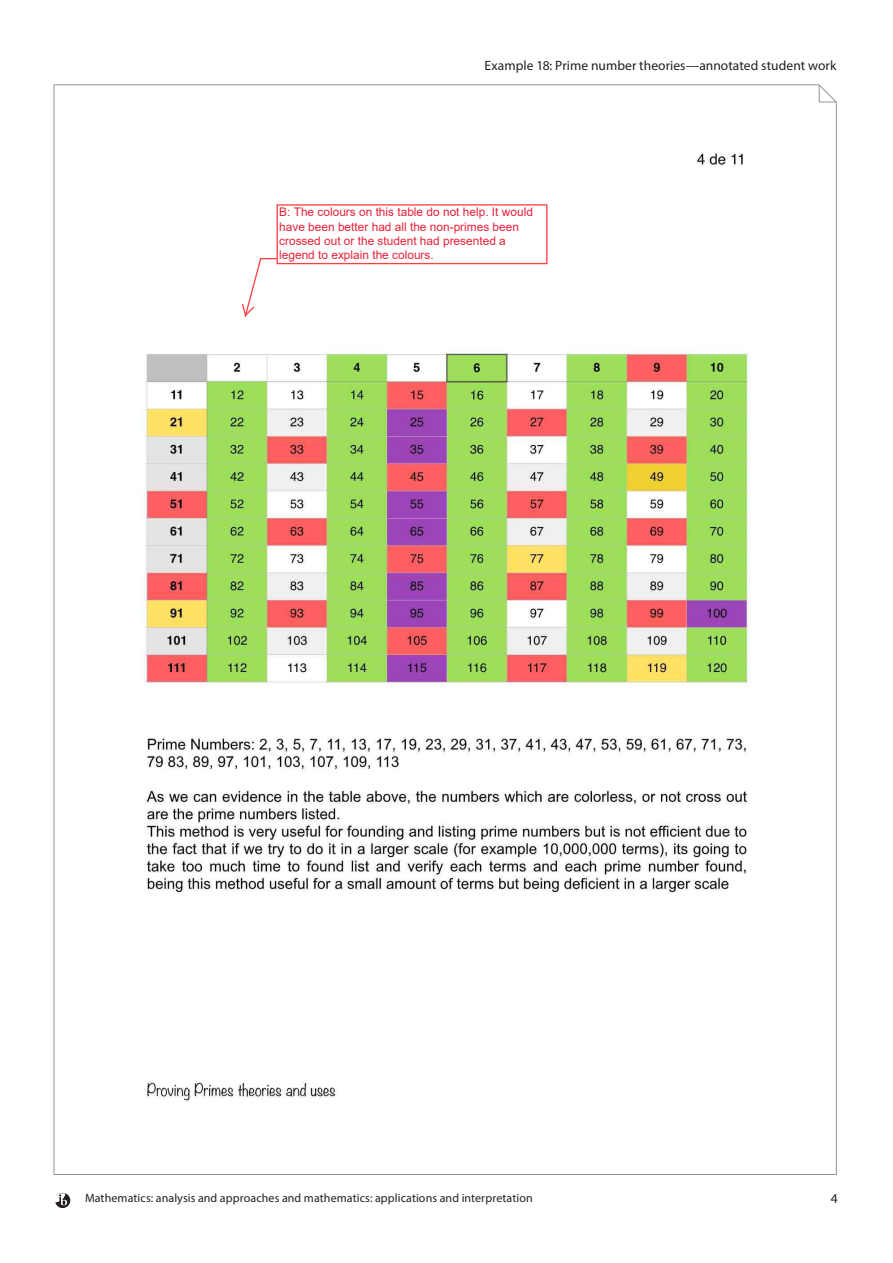
<style>
.page{position:relative;width:893px;height:1263px;background:#fff}
.page>*{position:absolute;margin:0;border:0;box-sizing:border-box;transform-origin:0 0}
.t1{font:13.5px "Myriad Pro";letter-spacing:.005em;color:#231f20}
.t2{font:12px "Myriad Pro";letter-spacing:.005em;color:#231f20}
.t3{font:11.85px/14.2px "Arial";color:#e62138}
</style>
<div class="page">
<svg style="left:816px;top:84px;width:21px;height:21px"></svg>
<svg style="left:55px;top:1192px;width:15px;height:16px"></svg>
<img style="left:141px;top:152px;width:609px;height:950px">
<svg style="left:241px;top:257px;width:37px;height:61px"></svg>
<div style="left:277px;top:205px;width:270px;height:59px;background:#fff"></div>
<div style="left:277px;top:204px;width:270px;height:60px;border:1px solid #ff4040"></div>
<p class="t1" style="left:485px;top:58px;width:353px">Example 18: Prime number theories—annotated student work</p>
<p class="t3" style="left:279px;top:205px;width:255px">B: The colours on this table do not help. It would have been better had all the non-primes been crossed out or the student had presented a legend to explain the colours.</p>
<p class="t2" style="left:85px;top:1190px;width:449px">Mathematics: analysis and approaches and mathematics: applications and interpretation</p>
<p class="t1" style="left:831px;top:1190px;width:8px">4</p>
</div>
